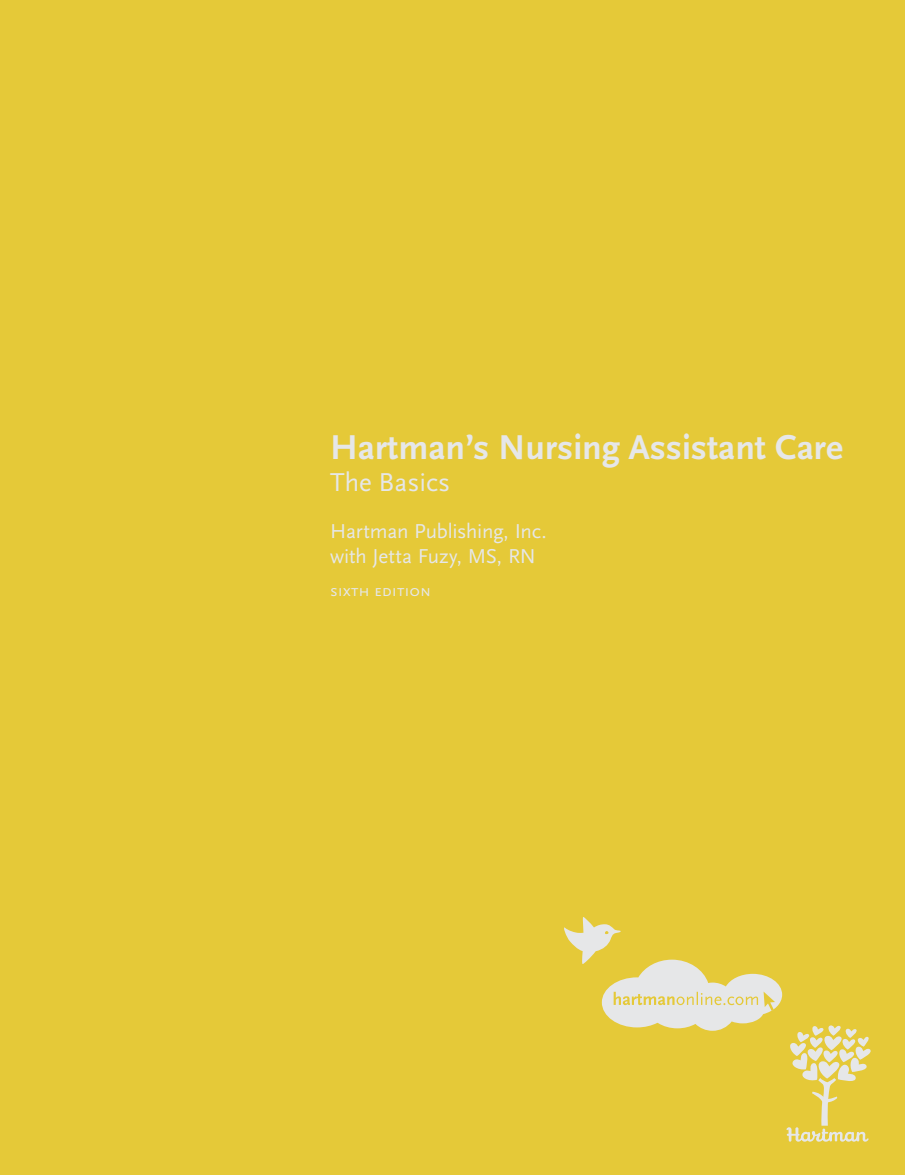
<style>
.page{position:relative;width:905px;height:1175px;background:#fff}
.page>*{position:absolute;margin:0;border:0;box-sizing:border-box;transform-origin:0 0}
.t1{font:700 36px "Scala Sans OT";color:#e6e7e8}
.t2{font:27px "Scala Sans OT";color:#e6e7e8}
.t3{font:21px/25.2px "Scala Sans OT";letter-spacing:-.015em;color:#e6e7e8}
.t4{font:16.5px "Scala Sans OT";color:#e6e7e8}
</style>
<div class="page">
<div style="left:0;top:0;width:904px;height:1174px;background:#e5c938"></div>
<svg style="left:564px;top:917px;width:307px;height:224px"></svg>
<h1 class="t1" style="left:330px;top:427px;width:514px">Hartman’s Nursing Assistant Care</h1>
<p class="t2" style="left:330px;top:468px;width:122px">The Basics</p>
<p class="t3" style="left:330px;top:519px;width:218px">Hartman Publishing, Inc. with Jetta Fuzy, MS, RN</p>
<p class="t4" style="left:330px;top:581px;width:103px">sixth edition</p>
</div>
